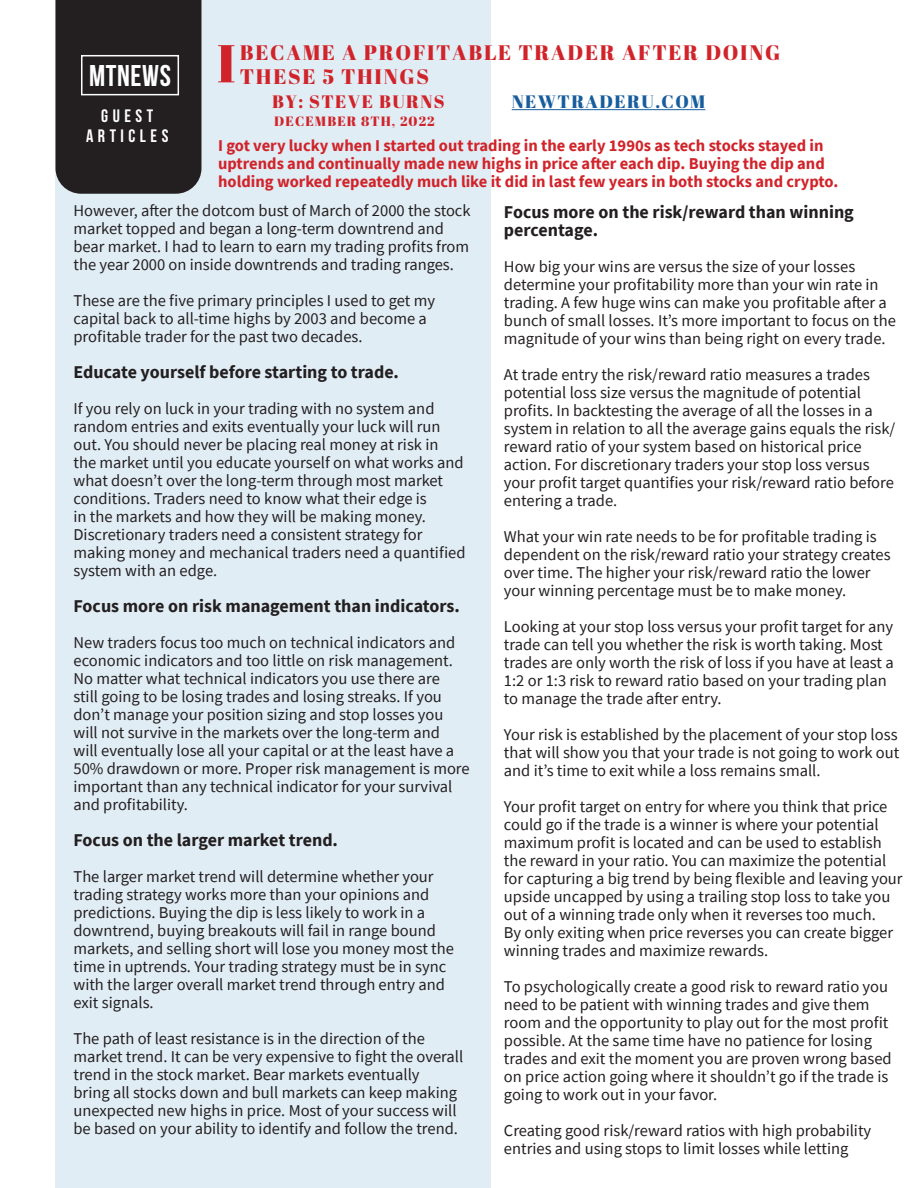
<style>
.page{position:relative;width:918px;height:1188px;background:#fff}
.page>*{position:absolute;margin:0;border:0;box-sizing:border-box;transform-origin:0 0}
.Paragraph___drop_cap{font:53.1px "Abril Fatface";color:#d1232a}
.t1{font:700 30px "Bebas Neue";letter-spacing:.02em;color:#fff}
.Paragraph___drop_cap-2{font:21px/24px "Abril Fatface";letter-spacing:.08em;color:#d1232a}
.Paragraph___tab{font:700 18px/18px "Source Sans Pro";color:#231f20}
.Paragraph___drop_cap-3{font:18px "Abril Fatface";letter-spacing:.08em;color:#175d9e}
.t2{font:700 18px/19.5px "Bebas Neue";letter-spacing:.25em;color:#fff;text-align:center}
.Paragraph___drop_cap-4{font:18px "Abril Fatface";letter-spacing:.08em;color:#d1232a}
.Paragraph___tab-2{font:16.5px/18px "Source Sans Pro";color:#231f20}
.Paragraph___drop_cap-5{font:700 16.5px/18px "Source Sans Pro";color:#d1232a}
.Paragraph___drop_cap-6{font:13.5px "Abril Fatface";letter-spacing:.08em;color:#d1232a}
</style>
<div class="page">
<div style="left:56px;top:0;width:435px;height:1188px;background:#e1edf5"></div>
<div style="left:56px;top:0;width:145px;height:194px;background:#231f20"></div>
<div style="left:81px;top:55px;width:98px;height:40px;border:2px solid #fff"></div>
<hr style="left:512px;top:109px;width:193px;height:1px;background:#175d9e">
<p class="Paragraph___drop_cap" style="left:217px;top:26px;width:20px">I</p>
<p class="Paragraph___drop_cap-2" style="left:240px;top:40px;width:542px">BECAME A PROFITABLE TRADER AFTER DOING<br>THESE 5 THINGS</p>
<p class="Paragraph___drop_cap-4" style="left:272px;top:89px;width:174px">BY: STEVE BURNS</p>
<p class="Paragraph___drop_cap-3" style="left:512px;top:89px;width:195px">NEWTRADERU.COM</p>
<p class="Paragraph___drop_cap-6" style="left:274px;top:112px;width:162px">DECEMBER 8TH, 2022</p>
<p class="Paragraph___drop_cap-5" style="left:218px;top:137px;width:622px">I got very lucky when I started out trading in the early 1990s as tech stocks stayed in uptrends and continually made new highs in price after each dip. Buying the dip and holding worked repeatedly much like it did in last few years in both stocks and crypto.</p>
<p class="Paragraph___tab-2" style="left:73px;top:202px;width:399px">However, after the dotcom bust of March of 2000 the stock market topped and began a long-term downtrend and bear market. I had to learn to earn my trading profits from the year 2000 on inside downtrends and trading ranges.</p>
<p class="Paragraph___tab-2" style="left:73px;top:292px;width:363px">These are the five primary principles I used to get my capital back to all-time highs by 2003 and become a profitable trader for the past two decades.</p>
<p class="Paragraph___tab" style="left:73px;top:363px;width:327px">Educate yourself before starting to trade.</p>
<p class="Paragraph___tab-2" style="left:73px;top:400px;width:394px">If you rely on luck in your trading with no system and random entries and exits eventually your luck will run out. You should never be placing real money at risk in<br>the market until you educate yourself on what works and what doesn’t over the long-term through most market conditions. Traders need to know what their edge is<br>in the markets and how they will be making money.<br>Discretionary traders need a consistent strategy for making money and mechanical traders need a quantified system with an edge.</p>
<p class="Paragraph___tab" style="left:73px;top:597px;width:388px">Focus more on risk management than indicators.</p>
<p class="Paragraph___tab-2" style="left:73px;top:634px;width:398px">New traders focus too much on technical indicators and economic indicators and too little on risk management.<br>No matter what technical indicators you use there are<br>still going to be losing trades and losing streaks. If you don’t manage your position sizing and stop losses you will not survive in the markets over the long-term and<br>will eventually lose all your capital or at the least have a 50% drawdown or more. Proper risk management is more important than any technical indicator for your survival and profitability.</p>
<p class="Paragraph___tab" style="left:73px;top:831px;width:266px">Focus on the larger market trend.</p>
<p class="Paragraph___tab-2" style="left:73px;top:868px;width:382px">The larger market trend will determine whether your trading strategy works more than your opinions and predictions. Buying the dip is less likely to work in a downtrend, buying breakouts will fail in range bound markets, and selling short will lose you money most the time in uptrends. Your trading strategy must be in sync with the larger overall market trend through entry and exit signals.</p>
<p class="Paragraph___tab-2" style="left:73px;top:1030px;width:391px">The path of least resistance is in the direction of the market trend. It can be very expensive to fight the overall trend in the stock market. Bear markets eventually<br>bring all stocks down and bull markets can keep making unexpected new highs in price. Most of your success will be based on your ability to identify and follow the trend.</p>
<p class="t1" style="left:89px;top:60px;width:83px">MTNEWS</p>
<p class="t2" style="left:86px;top:106px;width:84px">GUEST<br>ARTICLES</p>
<p class="Paragraph___tab" style="left:504px;top:202px;width:352px">Focus more on the risk/reward than winning percentage.</p>
<p class="Paragraph___tab-2" style="left:504px;top:257px;width:394px">How big your wins are versus the size of your losses determine your profitability more than your win rate in trading. A few huge wins can make you profitable after a bunch of small losses. It’s more important to focus on the magnitude of your wins than being right on every trade.</p>
<p class="Paragraph___tab-2" style="left:504px;top:365px;width:393px">At trade entry the risk/reward ratio measures a trades potential loss size versus the magnitude of potential profits. In backtesting the average of all the losses in a system in relation to all the average gains equals the risk/ reward ratio of your system based on historical price action. For discretionary traders your stop loss versus your profit target quantifies your risk/reward ratio before entering a trade.</p>
<p class="Paragraph___tab-2" style="left:504px;top:527px;width:388px">What your win rate needs to be for profitable trading is dependent on the risk/reward ratio your strategy creates over time. The higher your risk/reward ratio the lower your winning percentage must be to make money.</p>
<p class="Paragraph___tab-2" style="left:504px;top:617px;width:391px">Looking at your stop loss versus your profit target for any trade can tell you whether the risk is worth taking. Most trades are only worth the risk of loss if you have at least a 1:2 or 1:3 risk to reward ratio based on your trading plan to manage the trade after entry.</p>
<p class="Paragraph___tab-2" style="left:504px;top:725px;width:397px;text-align:justify">Your risk is established by the placement of your stop loss that will show you that your trade is not going to work out and it’s time to exit while a loss remains small.</p>
<p class="Paragraph___tab-2" style="left:504px;top:797px;width:400px">Your profit target on entry for where you think that price could go if the trade is a winner is where your potential maximum profit is located and can be used to establish the reward in your ratio. You can maximize the potential for capturing a big trend by being flexible and leaving your upside uncapped by using a trailing stop loss to take you out of a winning trade only when it reverses too much.<br>By only exiting when price reverses you can create bigger winning trades and maximize rewards.</p>
<p class="Paragraph___tab-2" style="left:504px;top:977px;width:389px">To psychologically create a good risk to reward ratio you need to be patient with winning trades and give them room and the opportunity to play out for the most profit possible. At the same time have no patience for losing trades and exit the moment you are proven wrong based on price action going where it shouldn’t go if the trade is going to work out in your favor.</p>
<p class="Paragraph___tab-2" style="left:504px;top:1121px;width:369px">Creating good risk/reward ratios with high probability entries and using stops to limit losses while letting</p>
</div>
